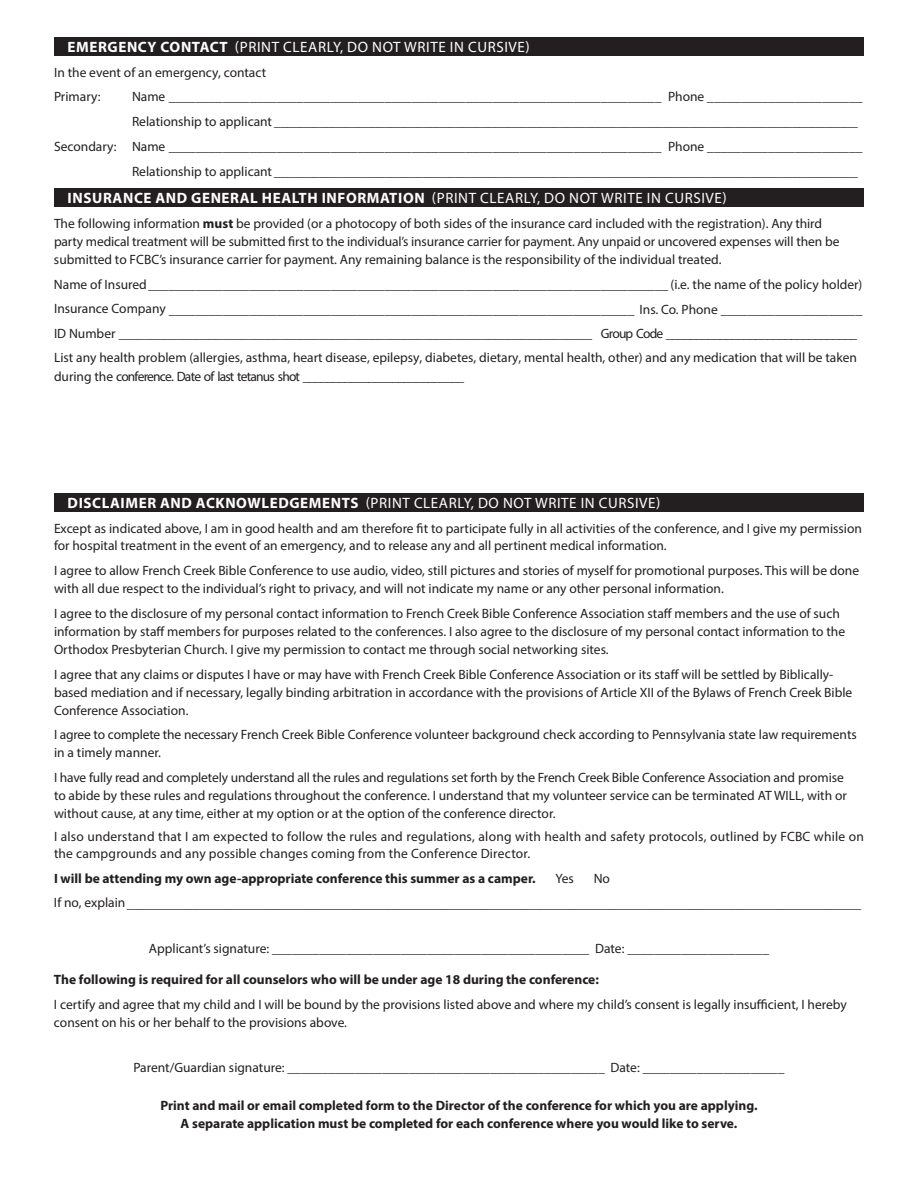
<style>
.page{position:relative;width:918px;height:1188px;background:#fff}
.page>*{position:absolute;margin:0;border:0;box-sizing:border-box;transform-origin:0 0}
.subhead{font:15px "Myriad Pro";letter-spacing:.04em;color:#fff}
.subhead-2{font:700 15px "Myriad Pro";letter-spacing:.04em;color:#fff}
.text{font:13.5px/18px "Myriad Pro";color:#231f20}
.text_tab{font:13.5px/24.6px "Myriad Pro";color:#231f20}
.text-2{font:700 13.5px/18px "Myriad Pro";color:#231f20;text-align:center}
.form_text{font:13.5px/16.5px "Myriad Pro";letter-spacing:.015em;color:#231f20}
.text_tab-2{font:13.5px "Myriad Pro";letter-spacing:-.06em;color:#231f20}
.s1{font-weight:700}
.s2{font-weight:400}
</style>
<div class="page">
<div style="left:54px;top:37px;width:810px;height:19px;background:#231f20"></div>
<div style="left:54px;top:189px;width:810px;height:18px;background:#231f20"></div>
<div style="left:54px;top:493px;width:810px;height:19px;background:#231f20"></div>
<p class="subhead" style="left:68px;top:37px;width:464px"><span class="s1">EMERGENCY CONTACT</span> (PRINT CLEARLY, DO NOT WRITE IN CURSIVE)</p>
<p class="text_tab" style="left:54px;top:59px;width:214px">In the event of an emergency, contact</p>
<p class="text_tab" style="left:54px;top:84px;width:48px">Primary:</p>
<p class="text_tab" style="left:132px;top:84px;width:732px">Name _________________________________________________________________________ Phone _______________________</p>
<p class="text_tab" style="left:132px;top:109px;width:727px">Relationship to applicant __________________________________________________________________________________________</p>
<p class="text_tab" style="left:54px;top:134px;width:810px">Secondary: Name _________________________________________________________________________ Phone _______________________</p>
<p class="text_tab" style="left:132px;top:158px;width:727px">Relationship to applicant __________________________________________________________________________________________</p>
<p class="subhead-2" style="left:68px;top:188px;width:661px">INSURANCE AND GENERAL HEALTH INFORMATION <span class="s2">(PRINT CLEARLY, DO NOT WRITE IN CURSIVE)</span></p>
<p class="text_tab" style="left:54px;top:214px;width:787px;line-height:18px">The following information <span class="s1">must</span> be provided (or a photocopy of both sides of the insurance card included with the registration). Any third party medical treatment will be submitted first to the individual’s insurance carrier for payment. Any unpaid or uncovered expenses will then be submitted to FCBC’s insurance carrier for payment. Any remaining balance is the responsibility of the individual treated.</p>
<p class="text_tab" style="left:54px;top:272px;width:810px">Name of Insured_____________________________________________________________________________ (i.e. the name of the policy holder)<br>Insurance Company _____________________________________________________________________ Ins. Co. Phone _____________________ ID Number _________________________________________________________________________ Group Code ________________________________ List any health problem (allergies, asthma, heart disease, epilepsy, diabetes, dietary, mental health, other) and any medication that will be taken</p>
<p class="text_tab-2" style="left:54px;top:368px;width:412px">during the conference. Date of last tetanus shot ___________________________</p>
<p class="subhead" style="left:68px;top:493px;width:594px"><span class="s1">DISCLAIMER AND ACKNOWLEDGEMENTS</span> (PRINT CLEARLY, DO NOT WRITE IN CURSIVE)</p>
<p class="text" style="left:54px;top:519px;width:809px">Except as indicated above, I am in good health and am therefore fit to participate fully in all activities of the conference, and I give my permission for hospital treatment in the event of an emergency, and to release any and all pertinent medical information.</p>
<p class="text" style="left:54px;top:562px;width:807px">I agree to allow French Creek Bible Conference to use audio, video, still pictures and stories of myself for promotional purposes. This will be done with all due respect to the individual’s right to privacy, and will not indicate my name or any other personal information.</p>
<p class="text" style="left:54px;top:604px;width:793px">I agree to the disclosure of my personal contact information to French Creek Bible Conference Association staff members and the use of such information by staff members for purposes related to the conferences. I also agree to the disclosure of my personal contact information to the<br>Orthodox Presbyterian Church. I give my permission to contact me through social networking sites.</p>
<p class="text" style="left:54px;top:665px;width:800px">I agree that any claims or disputes I have or may have with French Creek Bible Conference Association or its staff will be settled by Biblically&shy;based mediation and if necessary, legally binding arbitration in accordance with the provisions of Article XII of the Bylaws of French Creek Bible<br>Conference Association.</p>
<p class="text" style="left:54px;top:726px;width:804px">I agree to complete the necessary French Creek Bible Conference volunteer background check according to Pennsylvania state law requirements in a timely manner.</p>
<p class="text" style="left:54px;top:768px;width:794px">I have fully read and completely understand all the rules and regulations set forth by the French Creek Bible Conference Association and promise to abide by these rules and regulations throughout the conference. I understand that my volunteer service can be terminated AT WILL, with or without cause, at any time, either at my option or at the option of the conference director.</p>
<p class="form_text" style="left:54px;top:828px;width:811px">I also understand that I am expected to follow the rules and regulations, along with health and safety protocols, outlined by FCBC while on the campgrounds and any possible changes coming from the Conference Director.</p>
<p class="text-2" style="left:54px;top:869px;width:483px">I will be attending my own age-appropriate conference this summer as a camper.</p>
<p class="text" style="left:555px;top:869px;width:20px">Yes</p>
<p class="text" style="left:594px;top:869px;width:18px">No</p>
<p class="text" style="left:54px;top:894px;width:809px">If no, explain_______________________________________________________________________________________________________________</p>
<p class="text" style="left:149px;top:939px;width:622px">Applicant’s signature: _______________________________________________ Date: _____________________</p>
<p class="text-2" style="left:54px;top:970px;width:546px">The following is required for all counselors who will be under age 18 during the conference:</p>
<p class="text" style="left:54px;top:995px;width:794px">I certify and agree that my child and I will be bound by the provisions listed above and where my child’s consent is legally insufficient, I hereby consent on his or her behalf to the provisions above.</p>
<p class="text" style="left:133px;top:1058px;width:652px">Parent/Guardian signature: _______________________________________________ Date: _____________________</p>
<p class="text-2" style="left:160px;top:1096px;width:599px">Print and mail or email completed form to the Director of the conference for which you are applying.<br>A separate application must be completed for each conference where you would like to serve.</p>
</div>
